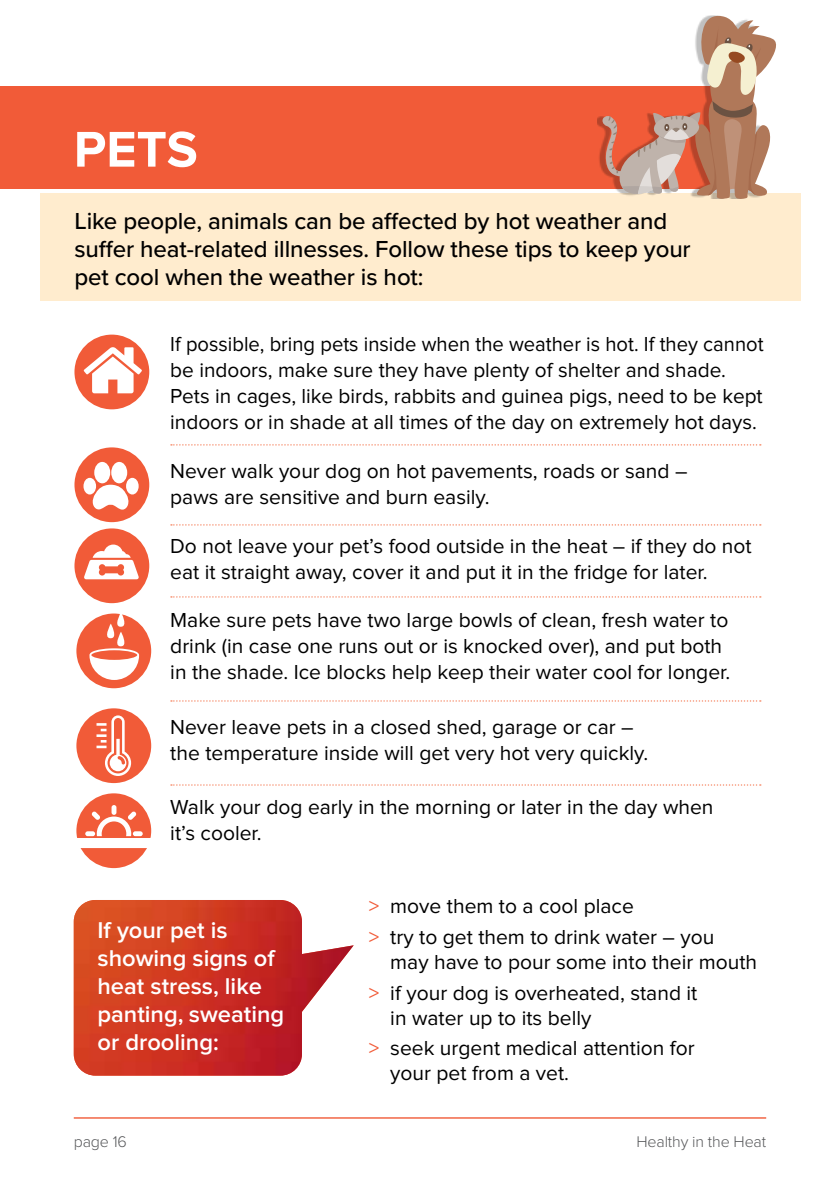
<style>
.page{position:relative;width:840px;height:1191px;background:#fff}
.page>*{position:absolute;margin:0;border:0;box-sizing:border-box;transform-origin:0 0}
.t1{font:700 52px "Proxima Nova";color:#fff}
.t2{font:500 24px/28px "Proxima Nova";letter-spacing:-.005em;color:#000}
.t3{font:600 23.6px/28px "Proxima Nova";color:#fff}
.t4{font:21px/26px "Proxima Nova";color:#000}
.t5{font:21px/26px "Proxima Nova";color:#000;scale:.96 1}
.t6{font:300 16px "Proxima Nova";letter-spacing:-.01em;color:#58595b}
.s1{color:#f15b38}
</style>
<div class="page">
<hr style="left:74px;top:1117px;width:691px;height:1px;background:#f15b38">
<div style="left:40px;top:193px;width:760px;height:107px;background:#ffecce"></div>
<div style="left:0;top:86px;width:714px;height:103px;background:#f15b38"></div>
<div style="left:596px;top:16px;width:174px;height:183px;background:#000;opacity:.25"></div>
<svg style="left:601px;top:15px;width:175px;height:184px"></svg>
<div style="left:74px;top:528px;width:75px;height:75px;background:#f15b38;border-radius:50%"></div>
<svg style="left:84px;top:544px;width:55px;height:35px"></svg>
<div style="left:76px;top:613px;width:75px;height:75px;background:#f15b38;border-radius:50%"></div>
<svg style="left:89px;top:613px;width:50px;height:67px"></svg>
<div style="left:76px;top:793px;width:75px;height:75px;background:#f15b38;border-radius:50%"></div>
<svg style="left:85px;top:805px;width:58px;height:31px"></svg>
<div style="left:74px;top:838px;width:82px;height:10px;background:#fff;border-radius:2px"></div>
<div style="left:76px;top:708px;width:75px;height:75px;background:#f15b38;border-radius:50%"></div>
<svg style="left:96px;top:715px;width:35px;height:61px"></svg>
<div style="left:74px;top:447px;width:75px;height:75px;background:#f15b38;border-radius:50%"></div>
<div style="left:94px;top:462px;width:16px;height:21px;background:#fff;border-radius:50%"></div>
<svg style="left:93px;top:485px;width:37px;height:24px"></svg>
<div style="left:111px;top:462px;width:16px;height:21px;background:#fff;border-radius:50%"></div>
<div style="left:126px;top:478px;width:13px;height:16px;background:#fff;border-radius:50%"></div>
<div style="left:83px;top:478px;width:13px;height:16px;background:#fff;border-radius:50%"></div>
<img style="left:74px;top:900px;width:279px;height:175px">
<div style="left:74px;top:334px;width:75px;height:75px;background:#f15b38;border-radius:50%"></div>
<svg style="left:84px;top:347px;width:58px;height:46px"></svg>
<svg style="left:171px;top:444px;width:589px;height:1px"></svg>
<svg style="left:171px;top:524px;width:589px;height:1px"></svg>
<svg style="left:171px;top:596px;width:589px;height:1px"></svg>
<svg style="left:171px;top:700px;width:589px;height:1px"></svg>
<svg style="left:171px;top:784px;width:589px;height:1px"></svg>
<h1 class="t1" style="left:74px;top:119px;width:125px">PETS</h1>
<p class="t2" style="left:74px;top:206px;width:617px">Like people, animals can be affected by hot weather and suffer heat-related illnesses. Follow these tips to keep your pet cool when the weather is hot:</p>
<p class="t5" style="left:170px;top:332px;width:619px">If possible, bring pets inside when the weather is hot. If they cannot be indoors, make sure they have plenty of shelter and shade.<br>Pets in cages, like birds, rabbits and guinea pigs, need to be kept indoors or in shade at all times of the day on extremely hot days.</p>
<p class="t4" style="left:170px;top:458px;width:518px">Never walk your dog on hot pavements, roads or sand – paws are sensitive and burn easily.</p>
<p class="t4" style="left:170px;top:533px;width:582px">Do not leave your pet’s food outside in the heat – if they do not eat it straight away, cover it and put it in the fridge for later.</p>
<p class="t4" style="left:170px;top:608px;width:561px">Make sure pets have two large bowls of clean, fresh water to drink (in case one runs out or is knocked over), and put both in the shade. Ice blocks help keep their water cool for longer.</p>
<p class="t4" style="left:170px;top:714px;width:479px">Never leave pets in a closed shed, garage or car – the temperature inside will get very hot very quickly.</p>
<p class="t4" style="left:170px;top:794px;width:544px">Walk your dog early in the morning or later in the day when it’s cooler.</p>
<p class="t3" style="left:97px;top:917px;width:188px">If your pet is showing signs of heat stress, like panting, sweating or drooling:</p>
<p class="t4" style="left:369px;top:891px;width:347px;line-height:30.6px"><span class="s1">&gt;</span> move them to a cool place<br><span class="s1">&gt;</span> try to get them to drink water – you</p>
<p class="t4" style="left:369px;top:947px;width:389px;line-height:30.6px;text-indent:21px">may have to pour some into their mouth <span class="s1">&gt;</span> if your dog is overheated, stand it</p>
<p class="t4" style="left:369px;top:1002px;width:327px;line-height:30.6px;text-indent:21px">in water up to its belly<br><span class="s1">&gt;</span> seek urgent medical attention for</p>
<p class="t4" style="left:390px;top:1060px;width:180px">your pet from a vet.</p>
<p class="t6" style="left:74px;top:1134px;width:55px">page 16</p>
<p class="t6" style="left:636px;top:1134px;width:131px">Healthy in the Heat</p>
</div>
